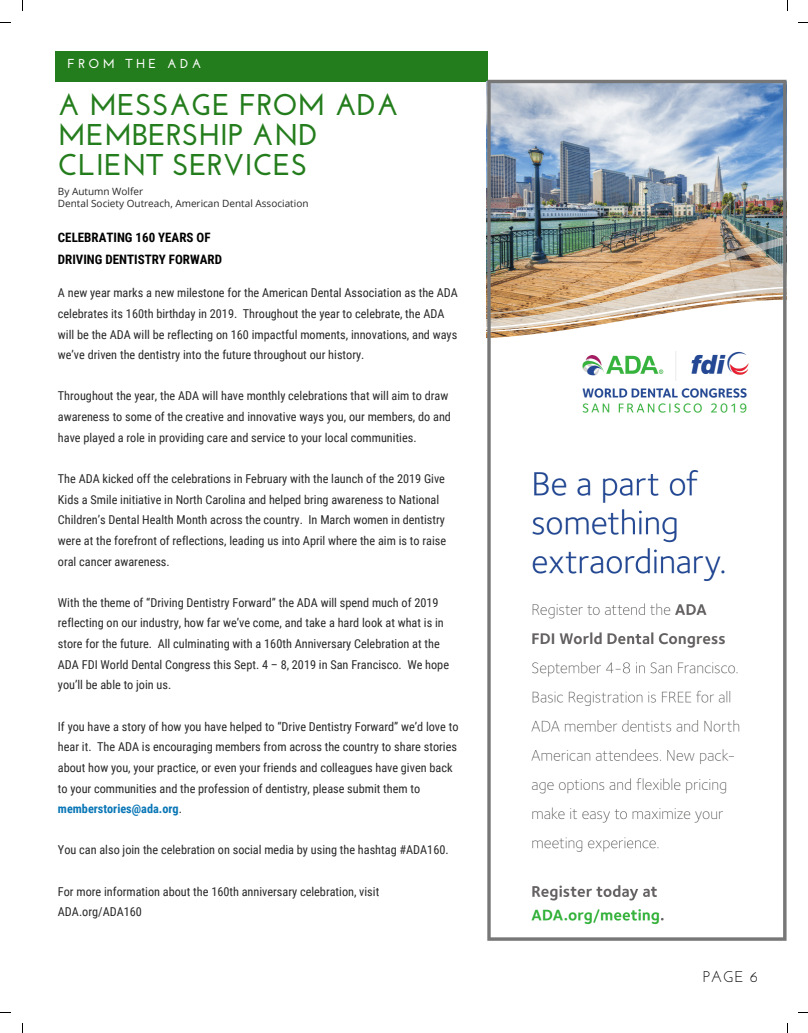
<style>
.page{position:relative;width:808px;height:1033px;background:#fff}
.page>*{position:absolute;margin:0;border:0;box-sizing:border-box;transform-origin:0 0}
.t1{font:700 30px/30px "Josefin Sans";color:#247d1c}
.t2{font:15.62px "Josefin Sans";color:#000}
.t3{font:700 13px/21.5px "Roboto Condensed";color:#000}
.t4{font:700 13px "Josefin Sans";letter-spacing:.26em;color:#fff}
.t5{font:12.25px/20.6px "Roboto Condensed";color:#282828}
.t6{font:10px/12.2px "Open Sans";color:#282828}
.s1{font-weight:700;color:#0876b6}
</style>
<div class="page">
<div style="left:55px;top:51px;width:432px;height:30px;background:#247d1c"></div>
<img style="left:487px;top:80px;width:299px;height:860px">
<p class="t4" style="left:67px;top:58px;width:135px">FROM THE ADA</p>
<h1 class="t1" style="left:58px;top:93px;width:342px">A MESSAGE FROM ADA<br>MEMBERSHIP AND<br>CLIENT SERVICES</h1>
<p class="t6" style="left:58px;top:184px;width:252px">By Autumn Wolfer<br>Dental Society Outreach, American Dental Association</p>
<p class="t3" style="left:58px;top:227px;width:166px">CELEBRATING 160 YEARS OF<br>DRIVING DENTISTRY FORWARD</p>
<p class="t5" style="left:58px;top:283px;width:401px">A new year marks a new milestone for the American Dental Association as the ADA celebrates its 160th birthday in 2019. Throughout the year to celebrate, the ADA will be the ADA will be reflecting on 160 impactful moments, innovations, and ways we’ve driven the dentistry into the future throughout our history.</p>
<p class="t5" style="left:58px;top:386px;width:394px">Throughout the year, the ADA will have monthly celebrations that will aim to draw awareness to some of the creative and innovative ways you, our members, do and have played a role in providing care and service to your local communities.</p>
<p class="t5" style="left:58px;top:468px;width:390px">The ADA kicked off the celebrations in February with the launch of the 2019 Give Kids a Smile initiative in North Carolina and helped bring awareness to National Children’s Dental Health Month across the country. In March women in dentistry were at the forefront of reflections, leading us into April where the aim is to raise oral cancer awareness.</p>
<p class="t5" style="left:58px;top:592px;width:392px">With the theme of “Driving Dentistry Forward” the ADA will spend much of 2019 reflecting on our industry, how far we’ve come, and take a hard look at what is in store for the future. All culminating with a 160th Anniversary Celebration at the ADA FDI World Dental Congress this Sept. 4 – 8, 2019 in San Francisco. We hope you’ll be able to join us.</p>
<p class="t5" style="left:58px;top:716px;width:402px">If you have a story of how you have helped to “Drive Dentistry Forward” we’d love to hear it. The ADA is encouraging members from across the country to share stories about how you, your practice, or even your friends and colleagues have given back to your communities and the profession of dentistry, please submit them to <span class="s1">memberstories@ada.org</span>.</p>
<p class="t5" style="left:58px;top:840px;width:392px">You can also join the celebration on social media by using the hashtag #ADA160.</p>
<p class="t5" style="left:58px;top:881px;width:323px">For more information about the 160th anniversary celebration, visit<br>ADA.org/ADA160</p>
<p class="t2" style="left:702px;top:970px;width:57px">PAGE 6</p>
</div>
